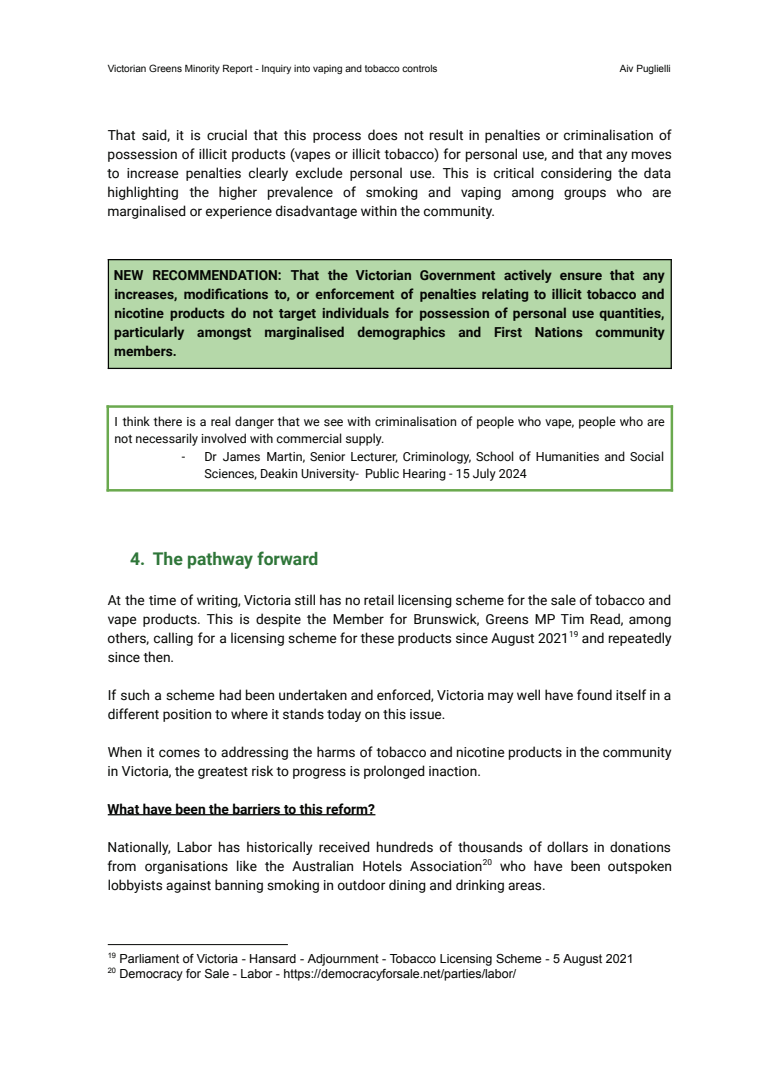
<style>
.page{position:relative;width:780px;height:1088px;background:#fff}
.page>*{position:absolute;margin:0;border:0;box-sizing:border-box;transform-origin:0 0}
.t1{font:700 17.5px "Roboto";color:#2f7639}
.t2{font:13.75px/19px "Roboto";color:#040503;text-align:justify}
.t3{font:700 13.75px/19px "Roboto";color:#040503;text-align:justify}
.t4{font:12.5px/17.2px "Roboto";color:#040503}
.t5{font:12.5px "Arial";color:#040503}
.t6{font:10px "Arial";color:#040503}
</style>
<div class="page">
<div style="left:108px;top:260px;width:563px;height:108px;background:#b5d8a9"></div>
<hr style="left:108px;top:944px;width:180px;height:1px;background:#040503">
<hr style="left:108px;top:814px;width:267px;height:1px;background:#040503">
<hr style="left:108px;top:259px;width:1px;height:110px;background:#040503">
<hr style="left:670px;top:259px;width:1px;height:110px;background:#040503">
<hr style="left:108px;top:259px;width:563px;height:1px;background:#040503">
<hr style="left:108px;top:368px;width:563px;height:1px;background:#040503">
<hr style="left:106px;top:405px;width:3px;height:86px;background:#6aa94e">
<hr style="left:670px;top:405px;width:3px;height:86px;background:#6aa94e">
<hr style="left:106px;top:405px;width:567px;height:3px;background:#6aa94e">
<hr style="left:106px;top:489px;width:567px;height:2px;background:#6aa94e">
<p class="t6" style="left:108px;top:62px;width:331px">Victorian Greens Minority Report - Inquiry into vaping and tobacco controls</p>
<p class="t6" style="left:619px;top:62px;width:53px">Aiv Puglielli</p>
<p class="t2" style="left:107px;top:125px;width:566px">That said, it is crucial that this process does not result in penalties or criminalisation of possession of illicit products (vapes or illicit tobacco) for personal use, and that any moves to increase penalties clearly exclude personal use. This is critical considering the data highlighting the higher prevalence of smoking and vaping among groups who are marginalised or experience disadvantage within the community.</p>
<p class="t3" style="left:114px;top:265px;width:552px">NEW RECOMMENDATION: That the Victorian Government actively ensure that any increases, modifications to, or enforcement of penalties relating to illicit tobacco and nicotine products do not target individuals for possession of personal use quantities, particularly amongst marginalised demographics and First Nations community members.</p>
<p class="t4" style="left:114px;top:412px;width:552px">I think there is a real danger that we see with criminalisation of people who vape, people who are not necessarily involved with commercial supply.</p>
<p class="t4" style="left:204px;top:447px;width:461px;text-indent:-22px">- Dr James Martin, Senior Lecturer, Criminology, School of Humanities and Social<br>Sciences, Deakin University- Public Hearing - 15 July 2024</p>
<p class="t1" style="left:130px;top:547px;width:190px">4. The pathway forward</p>
<p class="t2" style="left:108px;top:590px;width:565px">At the time of writing, Victoria still has no retail licensing scheme for the sale of tobacco and vape products. This is despite the Member for Brunswick, Greens MP Tim Read, among others, calling for a licensing scheme for these products since August 2021<sup>19</sup> and repeatedly since then.</p>
<p class="t2" style="left:108px;top:685px;width:565px">If such a scheme had been undertaken and enforced, Victoria may well have found itself in a different position to where it stands today on this issue.</p>
<p class="t2" style="left:108px;top:742px;width:565px">When it comes to addressing the harms of tobacco and nicotine products in the community in Victoria, the greatest risk to progress is prolonged inaction.</p>
<p class="t3" style="left:108px;top:799px;width:269px">What have been the barriers to this reform?</p>
<p class="t2" style="left:107px;top:836px;width:566px">Nationally, Labor has historically received hundreds of thousands of dollars in donations from organisations like the Australian Hotels Association<sup>20</sup> who have been outspoken lobbyists against banning smoking in outdoor dining and drinking areas.</p>
<p class="t5" style="left:108px;top:950px;width:527px"><sup>19</sup> Parliament of Victoria - Hansard - Adjournment - Tobacco Licensing Scheme - 5 August 2021</p>
<p class="t5" style="left:108px;top:965px;width:410px"><sup>20</sup> Democracy for Sale - Labor - https://democracyforsale.net/parties/labor/</p>
</div>
